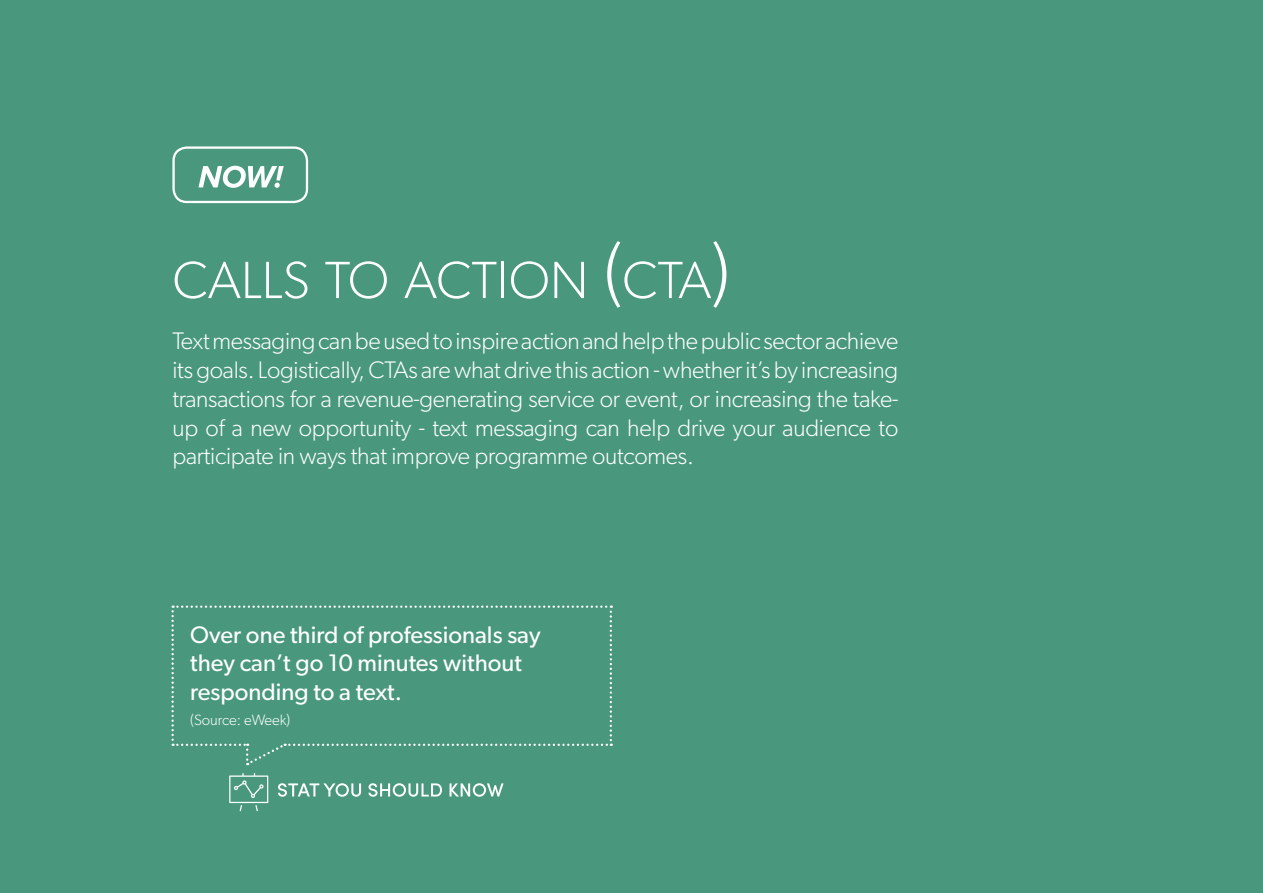
<style>
.page{position:relative;width:1263px;height:893px;background:#49987d}
.page>*{position:absolute;margin:0;border:0;box-sizing:border-box;transform-origin:0 0}
.t1{font:300 52.5px "Gibson";color:#fff}
.t2{font:300 24px/28.8px "Gibson";letter-spacing:-.01em;color:#fff;text-align:justify}
.t3{font:24px/28.8px "Gibson";color:#fff}
.t4{font:300 15px "Gibson";color:#fff}
.s1{font-size:75px}
</style>
<div class="page">
<div style="left:172px;top:146px;width:136px;height:57px;border:2px solid #fff;border-radius:13px"></div>
<svg style="left:198px;top:166px;width:86px;height:22px"></svg>
<svg style="left:171px;top:605px;width:441px;height:160px"></svg>
<svg style="left:278px;top:783px;width:226px;height:14px"></svg>
<svg style="left:229px;top:773px;width:39px;height:38px"></svg>
<h1 class="t1" style="left:172px;top:248px;width:559px">CALLS TO ACTI ON <span class="s1">(</span>CTA<span class="s1">)</span></h1>
<p class="t2" style="left:172px;top:326px;width:727px">Text messaging can be used to inspire action and help the public sector achieve its goals. Logistically, CTAs are what drive this action - whether it’s by increasing transactions for a revenue-generating service or event, or increasing the take&shy;up of a new opportunity - text messaging can help drive your audience to participate in ways that improve programme outcomes.</p>
<p class="t3" style="left:190px;top:619px;width:352px">Over one third of professionals say they can’t go 10 minutes without responding to a text.</p>
<p class="t4" style="left:190px;top:711px;width:101px">(Source: eWeek)</p>
</div>
